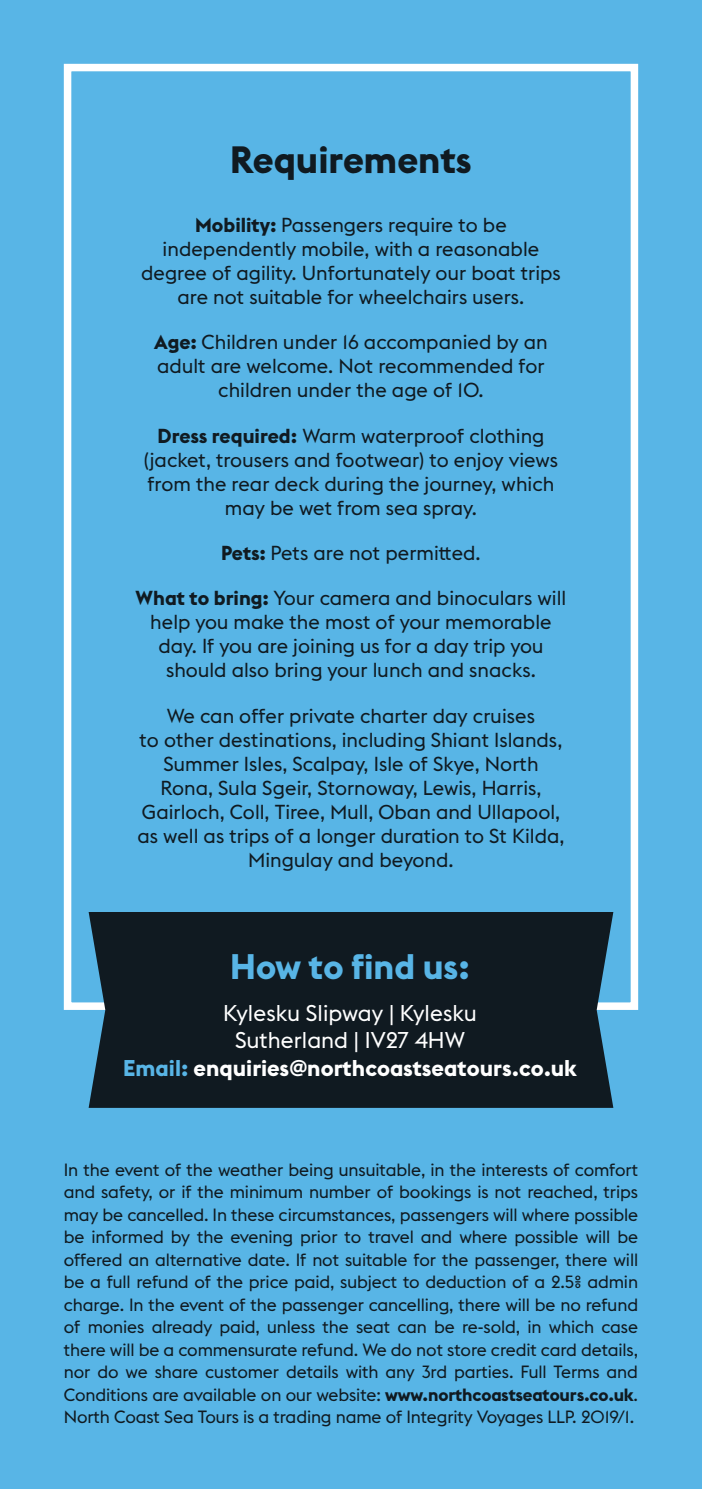
<style>
.page{position:relative;width:702px;height:1489px;background:#fff}
.page>*{position:absolute;margin:0;border:0;box-sizing:border-box;transform-origin:0 0}
.New_H1{font:700 37.5px "Euclid Flex";color:#101a21}
.t1{font:700 35px "Euclid Flex";color:#58b5e6}
.NEW_body{font:22.5px/27.5px "Euclid Flex";color:#fff;text-align:center}
.NEW_body-2{font:20px/24px "Euclid Flex";color:#101a21;text-align:center}
.body{font:17.5px/22.5px "Euclid Flex";letter-spacing:-.01em;color:#101a21;text-align:justify}
.s1{font-weight:700}
.s2{font-weight:700;color:#58b5e6}
</style>
<div class="page">
<div style="left:0;top:0;width:702px;height:1488px;background:#58b5e6"></div>
<div style="left:64px;top:64px;width:574px;height:945px;border:8px solid #fff"></div>
<div style="left:89px;top:912px;width:524px;height:195px;background:#101a21"></div>
<hr style="left:701px;top:1137px;width:1px;height:351px;background:#f26d3a">
<hr style="left:701px;top:785px;width:1px;height:352px;background:#f26d3a">
<hr style="left:701px;top:403px;width:1px;height:382px;background:#f26d3a">
<hr style="left:701px;top:0;width:1px;height:421px;background:#f26d3a">
<svg style="left:701px;top:420px;width:1px;height:125px"></svg>
<p class="New_H1" style="left:230px;top:135px;width:243px">Requirements</p>
<p class="NEW_body-2" style="left:141px;top:213px;width:421px"><span class="s1">Mobility:</span> Passengers require to be independently mobile, with a reasonable degree of agility. Unfortunately our boat trips are not suitable for wheelchairs users.</p>
<p class="NEW_body-2" style="left:154px;top:330px;width:395px"><span class="s1">Age:</span> Children under 16 accompanied by an adult are welcome. Not recommended for children under the age of 10.</p>
<p class="NEW_body-2" style="left:144px;top:423px;width:416px"><span class="s1">Dress required:</span> Warm waterproof clothing (jacket, trousers and footwear) to enjoy views from the rear deck during the journey, which may be wet from sea spray.</p>
<p class="NEW_body-2" style="left:221px;top:541px;width:261px"><span class="s1">Pets:</span> Pets are not permitted.</p>
<p class="NEW_body-2" style="left:136px;top:586px;width:432px"><span class="s1">What to bring:</span> Your camera and binoculars will help you make the most of your memorable day. If you are joining us for a day trip you should also bring your lunch and snacks.</p>
<p class="NEW_body-2" style="left:137px;top:703px;width:428px">We can offer private charter day cruises<br>to other destinations, including Shiant Islands, Summer Isles, Scalpay, Isle of Skye, North Rona, Sula Sgeir, Stornoway, Lewis, Harris, Gairloch, Coll, Tiree, Mull, Oban and Ullapool, as well as trips of a longer duration to St Kilda, Mingulay and beyond.</p>
<p class="t1" style="left:230px;top:944px;width:241px">How to find us:</p>
<p class="NEW_body" style="left:123px;top:999px;width:455px">Kylesku Slipway | Kylesku<br>Sutherland | IV27 4HW<br><span class="s2">Email:</span> <span class="s1">enquiries@northcoastseatours.co.uk</span></p>
<p class="body" style="left:64px;top:1158px;width:576px">In the event of the weather being unsuitable, in the interests of comfort and safety, or if the minimum number of bookings is not reached, trips may be cancelled. In these circumstances, passengers will where possible be informed by the evening prior to travel and where possible will be offered an alternative date. If not suitable for the passenger, there will be a full refund of the price paid, subject to deduction of a 2.5% admin charge. In the event of the passenger cancelling, there will be no refund of monies already paid, unless the seat can be re-sold, in which case there will be a commensurate refund. We do not store credit card details, nor do we share customer details with any 3rd parties. Full Terms and Conditions are available on our website: <span class="s1">www.northcoastseatours.co.uk</span>.<br>North Coast Sea Tours is a trading name of Integrity Voyages LLP. 2019/1.</p>
</div>
